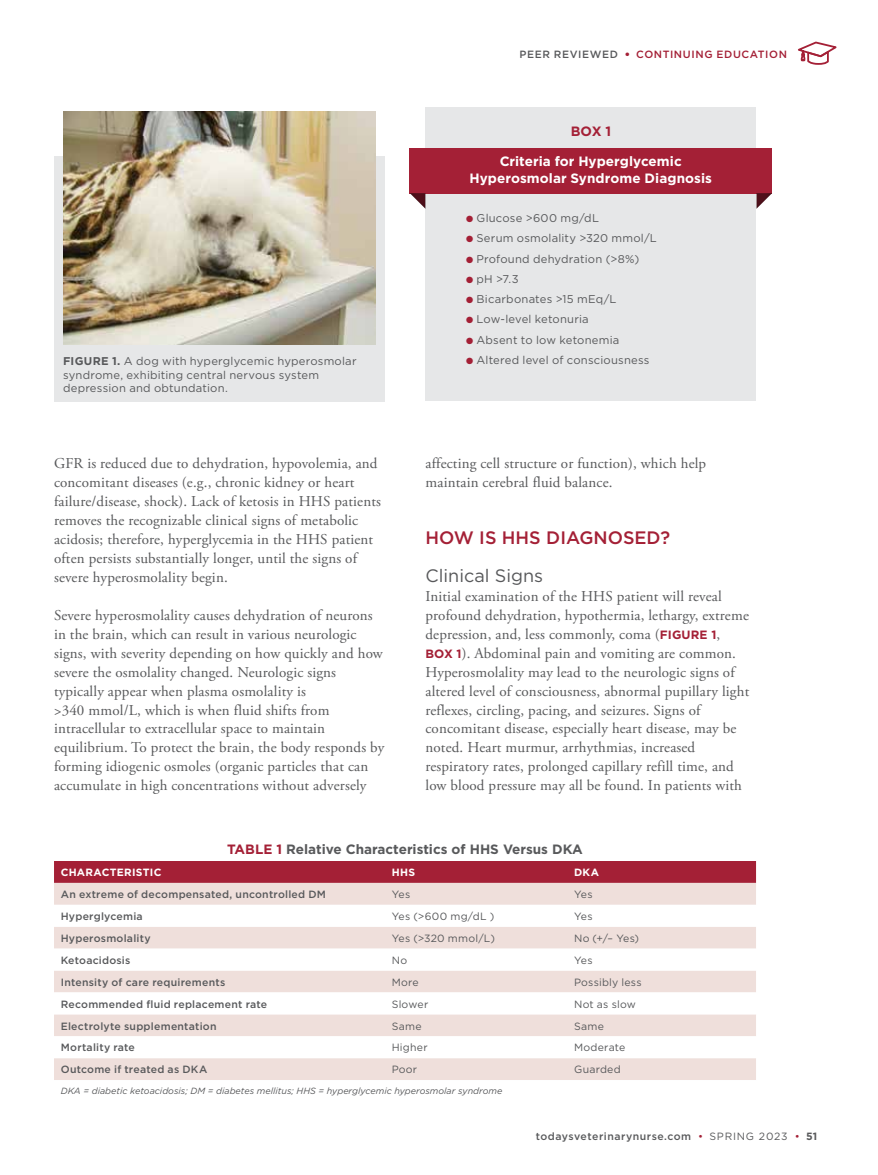
<style>
.page{position:relative;width:878px;height:1175px;background:#fff}
.page>*{position:absolute;margin:0;border:0;box-sizing:border-box;transform-origin:0 0}
.t1{font:500 18px "Gotham";color:#a42036}
.t2{font:18px "Gotham";color:#58595b}
.t3{font:15px/18.9px "Adobe Garamond Pro";letter-spacing:.01em;color:#58595b}
.t4{font:700 13.5px/16.5px "Gotham";letter-spacing:.005em;color:#fff;text-align:center}
.t5{font:700 13.5px "Gotham";color:#58595b}
.t6{font:700 13.5px "Gotham";color:#a42036}
.t7{font:11.25px/13.5px "Gotham";letter-spacing:.02em;color:#58595b}
.t8{font:500 10.5px "Gotham";letter-spacing:.025em;color:#58595b}
.t9{font:10.5px "Gotham";letter-spacing:.02em;color:#58595b}
.t10{font:500 10.5px "Gotham";letter-spacing:.05em;color:#58595b}
.t11{font:500 10.5px "Gotham";letter-spacing:.06em;color:#a42036}
.t12{font:700 10.5px "Gotham";letter-spacing:.025em;color:#fff}
.t13{font:italic 9px "Gotham";color:#58595b}
.s1{color:#58595b}
.s2{font-weight:900}
.s3{font-weight:700}
.s4{color:#a42036}
.s5{font-family:"Gotham";font-weight:700;font-size:12px;color:#a42036}
.s6{font-weight:400;color:#a42036}
.s7{font-weight:400}
</style>
<div class="page">
<svg style="left:798px;top:41px;width:39px;height:24px"></svg>
<div style="left:425px;top:108px;width:331px;height:293px;background:#e6e7e8"></div>
<div style="left:410px;top:148px;width:362px;height:45px;background:#a42036"></div>
<svg style="left:409px;top:191px;width:18px;height:18px"></svg>
<svg style="left:754px;top:193px;width:18px;height:16px"></svg>
<div style="left:54px;top:861px;width:702px;height:22px;background:#a42036"></div>
<div style="left:54px;top:883px;width:702px;height:21px;background:#efdfdb"></div>
<svg style="left:54px;top:904px;width:702px;height:176px"></svg>
<div style="left:54px;top:156px;width:331px;height:245px;background:#e6e7e8"></div>
<img style="left:63px;top:111px;width:313px;height:233px">
<p class="t11" style="left:519px;top:50px;width:269px"><span class="s1">PEER REVIEWED</span> <span class="s2">•</span> CONTINUING EDUCATION</p>
<p class="t6" style="left:571px;top:126px;width:42px">BOX 1</p>
<p class="t7" style="left:63px;top:355px;width:295px"><span class="s3">FIGURE 1.</span> A dog with hyperglycemic hyperosmolar syndrome, exhibiting central nervous system depression and obtundation.</p>
<p class="t3" style="left:54px;top:455px;width:328px">GFR is reduced due to dehydration, hypovolemia, and concomitant diseases (e.g., chronic kidney or heart failure/disease, shock). Lack of ketosis in HHS patients removes the recognizable clinical signs of metabolic acidosis; therefore, hyperglycemia in the HHS patient often persists substantially longer, until the signs of severe hyperosmolality begin.</p>
<p class="t3" style="left:54px;top:607px;width:332px">Severe hyperosmolality causes dehydration of neurons in the brain, which can result in various neurologic signs, with severity depending on how quickly and how severe the osmolality changed. Neurologic signs typically appear when plasma osmolality is<br>&gt;340 mmol/L, which is when fluid shifts from intracellular to extracellular space to maintain equilibrium. To protect the brain, the body responds by forming idiogenic osmoles (organic particles that can accumulate in high concentrations without adversely</p>
<p class="t4" style="left:469px;top:154px;width:244px">Criteria for Hyperglycemic<br>Hyperosmolar Syndrome Diagnosis</p>
<p class="t7" style="left:466px;top:212px;width:134px"><span class="s4">●</span> Glucose &gt;600 mg/dL</p>
<p class="t7" style="left:466px;top:232px;width:192px"><span class="s4">●</span> Serum osmolality &gt;320 mmol/L</p>
<p class="t7" style="left:466px;top:252px;width:175px"><span class="s4">●</span> Profound dehydration (&gt;8%)</p>
<p class="t7" style="left:466px;top:273px;width:54px"><span class="s4">●</span> pH &gt;7.3</p>
<p class="t7" style="left:466px;top:293px;width:152px"><span class="s4">●</span> Bicarbonates &gt;15 mEq/L</p>
<p class="t7" style="left:466px;top:313px;width:124px"><span class="s4">●</span> Low-level ketonuria</p>
<p class="t7" style="left:466px;top:333px;width:155px"><span class="s4">●</span> Absent to low ketonemia</p>
<p class="t7" style="left:466px;top:354px;width:185px"><span class="s4">●</span> Altered level of consciousness</p>
<p class="t3" style="left:425px;top:455px;width:282px">affecting cell structure or function), which help maintain cerebral fluid balance.</p>
<p class="t1" style="left:425px;top:529px;width:246px">HOW IS HHS DIAGNOSED?</p>
<p class="t2" style="left:425px;top:567px;width:119px">Clinical Signs</p>
<p class="t3" style="left:425px;top:588px;width:325px">Initial examination of the HHS patient will reveal profound dehydration, hypothermia, lethargy, extreme depression, and, less commonly, coma (<span class="s5">FIGURE 1</span>, <span class="s5">BOX 1</span>). Abdominal pain and vomiting are common.<br>Hyperosmolality may lead to the neurologic signs of altered level of consciousness, abnormal pupillary light reflexes, circling, pacing, and seizures. Signs of concomitant disease, especially heart disease, may be noted. Heart murmur, arrhythmias, increased respiratory rates, prolonged capillary refill time, and low blood pressure may all be found. In patients with</p>
<p class="t5" style="left:227px;top:843px;width:357px"><span class="s4">TABLE 1</span> Relative Characteristics of HHS Versus DKA</p>
<p class="t12" style="left:61px;top:867px;width:102px">CHARACTERISTIC</p>
<p class="t12" style="left:392px;top:867px;width:25px">HHS</p>
<p class="t12" style="left:574px;top:867px;width:27px">DKA</p>
<p class="t8" style="left:61px;top:889px;width:267px">An extreme of decompensated, uncontrolled DM</p>
<p class="t9" style="left:392px;top:889px;width:20px">Yes</p>
<p class="t9" style="left:574px;top:889px;width:20px">Yes</p>
<p class="t8" style="left:61px;top:911px;width:83px">Hyperglycemia</p>
<p class="t9" style="left:392px;top:911px;width:104px">Yes (&gt;600 mg/dL )</p>
<p class="t9" style="left:574px;top:911px;width:20px">Yes</p>
<p class="t8" style="left:61px;top:933px;width:91px">Hyperosmolality</p>
<p class="t9" style="left:392px;top:933px;width:105px">Yes (&gt;320 mmol/L)</p>
<p class="t9" style="left:574px;top:933px;width:66px">No (+/– Yes)</p>
<p class="t8" style="left:61px;top:955px;width:71px">Ketoacidosis</p>
<p class="t9" style="left:392px;top:955px;width:17px">No</p>
<p class="t9" style="left:574px;top:955px;width:20px">Yes</p>
<p class="t8" style="left:61px;top:977px;width:166px">Intensity of care requirements</p>
<p class="t9" style="left:392px;top:977px;width:29px">More</p>
<p class="t9" style="left:574px;top:977px;width:69px">Possibly less</p>
<p class="t8" style="left:61px;top:999px;width:208px">Recommended fluid replacement rate</p>
<p class="t9" style="left:392px;top:999px;width:38px">Slower</p>
<p class="t9" style="left:574px;top:999px;width:63px">Not as slow</p>
<p class="t8" style="left:61px;top:1021px;width:157px">Electrolyte supplementation</p>
<p class="t9" style="left:392px;top:1021px;width:31px">Same</p>
<p class="t9" style="left:574px;top:1021px;width:31px">Same</p>
<p class="t8" style="left:61px;top:1043px;width:76px">Mortality rate</p>
<p class="t9" style="left:392px;top:1043px;width:37px">Higher</p>
<p class="t9" style="left:574px;top:1043px;width:53px">Moderate</p>
<p class="t8" style="left:61px;top:1065px;width:148px">Outcome if treated as DKA</p>
<p class="t9" style="left:392px;top:1065px;width:27px">Poor</p>
<p class="t9" style="left:574px;top:1065px;width:48px">Guarded</p>
<p class="t13" style="left:61px;top:1086px;width:443px">DKA = diabetic ketoacidosis; DM = diabetes mellitus; HHS = hyperglycemic hyperosmolar syndrome</p>
<p class="t10" style="left:536px;top:1131px;width:283px">todaysveterinarynurse.com <span class="s6">•</span> <span class="s7">SPRING 2023</span> <span class="s6">•</span> <span class="s3">51</span></p>
</div>
